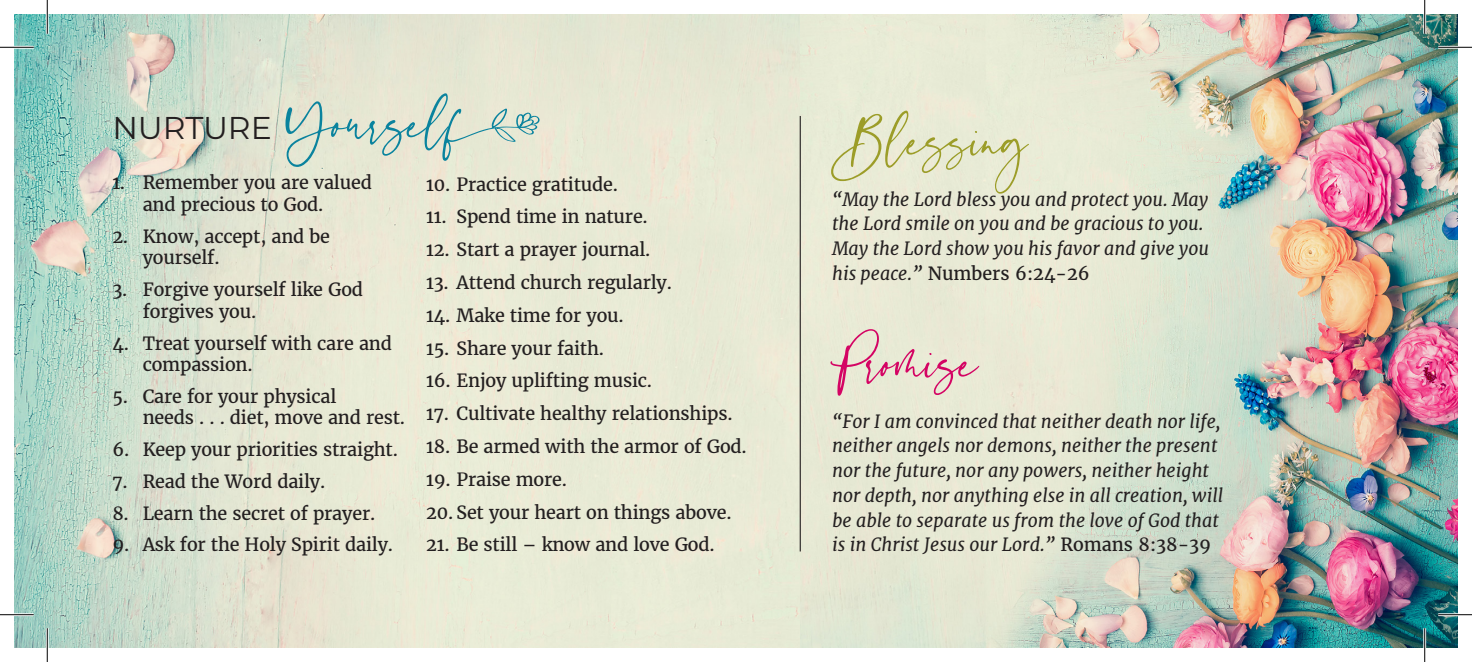
<style>
.page{position:relative;width:1472px;height:662px;background:#fff}
.page>*{position:absolute;margin:0;border:0;box-sizing:border-box;transform-origin:0 0}
.t1{font:54px "Sinthya";color:#9c9d28}
.t2{font:54px "Sinthya";color:#d40464}
.t3{font:54px "Sinthya";color:#0a839e}
.t4{font:31.5px "Montserrat";color:#231f20}
.t5{font:18px/21.6px "Merriweather";letter-spacing:-.01em;color:#231f20}
.t6{font:italic 18px/24.8px "Merriweather";color:#231f20}
.s1{font-style:normal}
</style>
<div class="page">
<img style="left:799px;top:15px;width:658px;height:632px">
<img style="left:15px;top:15px;width:784px;height:632px">
<hr style="left:799px;top:116px;width:2px;height:435px;background:#231f20">
<svg style="left:442px;top:108px;width:98px;height:53px;background:#d0ddcd"></svg>
<hr style="left:0;top:46px;width:34px;height:3px;background:#fff">
<hr style="left:1438px;top:46px;width:34px;height:3px;background:#fff">
<hr style="left:0;top:613px;width:34px;height:3px;background:#fff">
<hr style="left:1438px;top:613px;width:34px;height:3px;background:#fff">
<hr style="left:46px;top:0;width:3px;height:34px;background:#fff">
<hr style="left:46px;top:628px;width:3px;height:34px;background:#fff">
<hr style="left:1423px;top:0;width:3px;height:34px;background:#fff">
<hr style="left:1423px;top:628px;width:3px;height:34px;background:#fff">
<hr style="left:0;top:47px;width:34px;height:1px;background:#000">
<hr style="left:1438px;top:47px;width:34px;height:1px;background:#000">
<hr style="left:0;top:614px;width:34px;height:1px;background:#000">
<hr style="left:1438px;top:614px;width:34px;height:1px;background:#000">
<hr style="left:47px;top:0;width:1px;height:34px;background:#000">
<hr style="left:47px;top:628px;width:1px;height:34px;background:#000">
<hr style="left:1424px;top:0;width:1px;height:34px;background:#000">
<hr style="left:1424px;top:628px;width:1px;height:34px;background:#000">
<p class="t3" style="left:284px;top:93px;width:165px">Yoursel</p>
<p class="t4" style="left:112px;top:106px;width:161px">NURTURE</p>
<p class="t5" style="left:143px;top:172px;width:231px;text-indent:-30px">1. Remember you are valued and precious to God.</p>
<p class="t5" style="left:143px;top:225px;width:189px;text-indent:-30px">2. Know, accept, and be yourself.</p>
<p class="t5" style="left:143px;top:278px;width:222px;text-indent:-30px">3. Forgive yourself like God forgives you.</p>
<p class="t5" style="left:143px;top:332px;width:251px;text-indent:-30px">4. Treat yourself with care and compassion.</p>
<p class="t5" style="left:143px;top:385px;width:264px;text-indent:-30px">5. Care for your physical<br>needs . . . diet, move and rest.</p>
<p class="t5" style="left:112px;top:438px;width:287px">6. Keep your priorities straight.</p>
<p class="t5" style="left:112px;top:470px;width:215px">7. Read the Word daily.</p>
<p class="t5" style="left:112px;top:502px;width:264px">8. Learn the secret of prayer.</p>
<p class="t5" style="left:112px;top:533px;width:282px">9. Ask for the Holy Spirit daily.</p>
<p class="t5" style="left:426px;top:173px;width:193px">10. Practice gratitude.</p>
<p class="t5" style="left:426px;top:206px;width:223px">11. Spend time in nature.</p>
<p class="t5" style="left:426px;top:238px;width:226px">12. Start a prayer journal.</p>
<p class="t5" style="left:426px;top:271px;width:247px">13. Attend church regularly.</p>
<p class="t5" style="left:426px;top:304px;width:199px">14. Make time for you.</p>
<p class="t5" style="left:426px;top:337px;width:179px">15. Share your faith.</p>
<p class="t5" style="left:426px;top:370px;width:227px">16. Enjoy uplifting music.</p>
<p class="t5" style="left:426px;top:402px;width:308px">17. Cultivate healthy relationships.</p>
<p class="t5" style="left:426px;top:435px;width:322px">18. Be armed with the armor of God.</p>
<p class="t5" style="left:426px;top:468px;width:142px">19. Praise more.</p>
<p class="t5" style="left:426px;top:501px;width:307px">20. Set your heart on things above.</p>
<p class="t5" style="left:426px;top:533px;width:290px">21. Be still – know and love God.</p>
<p class="t1" style="left:832px;top:110px;width:197px">Blessing</p>
<p class="t6" style="left:832px;top:186px;width:378px">“May the Lord bless you and protect you. May the Lord smile on you and be gracious to you.<br>May the Lord show you his favor and give you his peace.” <span class="s1">Numbers 6:24-26</span></p>
<p class="t2" style="left:832px;top:332px;width:148px">Promise</p>
<p class="t6" style="left:832px;top:408px;width:392px">“For I am convinced that neither death nor life, neither angels nor demons, neither the present nor the future, nor any powers, neither height nor depth, nor anything else in all creation, will be able to separate us from the love of God that is in Christ Jesus our Lord.” <span class="s1">Romans 8:38-39</span></p>
</div>
